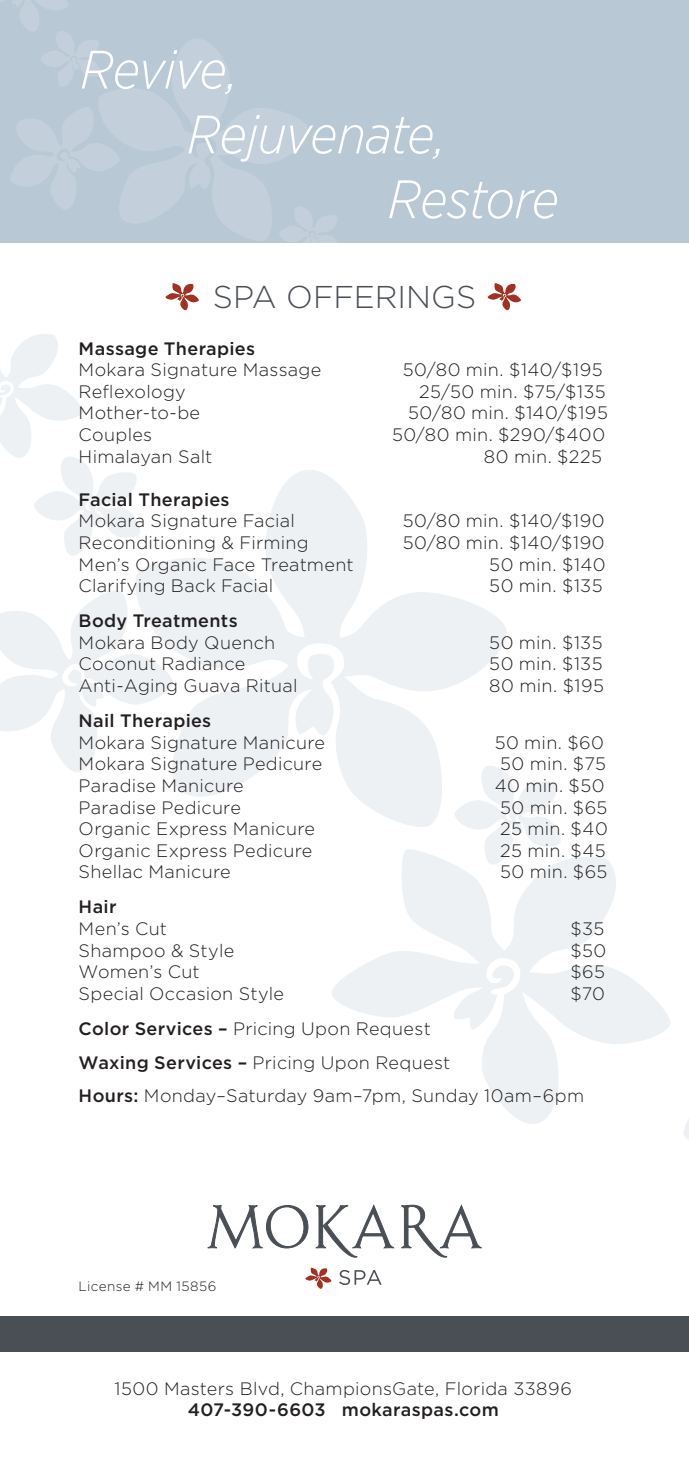
<style>
.page{position:relative;width:689px;height:1458px;background:#fff}
.page>*{position:absolute;margin:0;border:0;box-sizing:border-box;transform-origin:0 0}
.t1{font:italic 300 54px "Gotham Narrow";letter-spacing:-.015em;color:#fff}
.t2{font:300 31.5px "Gotham";color:#4a4f55}
.t3{font:300 18px "Gotham";letter-spacing:.015em;color:#231f20}
.t4{font:500 18px "Gotham";letter-spacing:.015em;color:#231f20}
.t5{font:300 13.5px "Gotham";letter-spacing:.03em;color:#231f20}
.s1{font-weight:500}
</style>
<div class="page">
<svg style="left:135px;top:470px;width:372px;height:357px"></svg>
<svg style="left:454px;top:766px;width:107px;height:83px"></svg>
<svg style="left:683px;top:1121px;width:5px;height:18px"></svg>
<svg style="left:0;top:591px;width:174px;height:181px"></svg>
<svg style="left:332px;top:849px;width:339px;height:275px"></svg>
<svg style="left:0;top:334px;width:142px;height:222px"></svg>
<div style="left:0;top:0;width:688px;height:243px;background:#b9c8d5"></div>
<svg style="left:207px;top:1205px;width:101px;height:44px"></svg>
<svg style="left:401px;top:1205px;width:80px;height:53px"></svg>
<svg style="left:315px;top:1205px;width:79px;height:53px"></svg>
<svg style="left:339px;top:1270px;width:42px;height:15px"></svg>
<svg style="left:305px;top:1267px;width:26px;height:22px"></svg>
<div style="left:0;top:1316px;width:688px;height:35px;background:#4a4f55"></div>
<svg style="left:165px;top:283px;width:34px;height:27px"></svg>
<svg style="left:487px;top:283px;width:34px;height:28px"></svg>
<p class="t1" style="left:80px;top:37px;width:159px">Revive,</p>
<p class="t1" style="left:187px;top:101px;width:260px">Rejuvenate,</p>
<p class="t1" style="left:387px;top:166px;width:173px">Restore</p>
<p class="t2" style="left:213px;top:277px;width:265px">SPA OFFERINGS</p>
<p class="t4" style="left:79px;top:336px;width:178px">Massage Therapies</p>
<p class="t3" style="left:79px;top:358px;width:244px">Mokara Signature Massage</p>
<p class="t3" style="left:403px;top:358px;width:201px">50/80 min. $140/$195</p>
<p class="t3" style="left:79px;top:380px;width:109px">Reflexology</p>
<p class="t3" style="left:419px;top:380px;width:188px">25/50 min. $75/$135</p>
<p class="t3" style="left:79px;top:402px;width:123px">Mother-to-be</p>
<p class="t3" style="left:408px;top:402px;width:201px">50/80 min. $140/$195</p>
<p class="t3" style="left:79px;top:423px;width:75px">Couples</p>
<p class="t3" style="left:392px;top:423px;width:214px">50/80 min. $290/$400</p>
<p class="t3" style="left:79px;top:445px;width:135px">Himalayan Salt</p>
<p class="t3" style="left:484px;top:445px;width:119px">80 min. $225</p>
<p class="t4" style="left:79px;top:488px;width:152px">Facial Therapies</p>
<p class="t3" style="left:79px;top:510px;width:218px">Mokara Signature Facial</p>
<p class="t3" style="left:403px;top:510px;width:203px">50/80 min. $140/$190</p>
<p class="t3" style="left:79px;top:531px;width:232px">Reconditioning &amp; Firming</p>
<p class="t3" style="left:403px;top:531px;width:203px">50/80 min. $140/$190</p>
<p class="t3" style="left:79px;top:553px;width:276px">Men’s Organic Face Treatment</p>
<p class="t3" style="left:489px;top:553px;width:118px">50 min. $140</p>
<p class="t3" style="left:79px;top:574px;width:196px">Clarifying Back Facial</p>
<p class="t3" style="left:489px;top:574px;width:115px">50 min. $135</p>
<p class="t4" style="left:79px;top:609px;width:160px">Body Treatments</p>
<p class="t3" style="left:79px;top:631px;width:198px">Mokara Body Quench</p>
<p class="t3" style="left:489px;top:631px;width:115px">50 min. $135</p>
<p class="t3" style="left:79px;top:653px;width:168px">Coconut Radiance</p>
<p class="t3" style="left:489px;top:653px;width:115px">50 min. $135</p>
<p class="t3" style="left:79px;top:674px;width:220px">Anti-Aging Guava Ritual</p>
<p class="t3" style="left:489px;top:674px;width:116px">80 min. $195</p>
<p class="t4" style="left:79px;top:709px;width:134px">Nail Therapies</p>
<p class="t3" style="left:79px;top:731px;width:248px">Mokara Signature Manicure</p>
<p class="t3" style="left:494px;top:731px;width:111px">50 min. $60</p>
<p class="t3" style="left:79px;top:753px;width:245px">Mokara Signature Pedicure</p>
<p class="t3" style="left:500px;top:753px;width:107px">50 min. $75</p>
<p class="t3" style="left:79px;top:774px;width:166px">Paradise Manicure</p>
<p class="t3" style="left:494px;top:774px;width:111px">40 min. $50</p>
<p class="t3" style="left:79px;top:796px;width:164px">Paradise Pedicure</p>
<p class="t3" style="left:500px;top:796px;width:109px">50 min. $65</p>
<p class="t3" style="left:79px;top:817px;width:238px">Organic Express Manicure</p>
<p class="t3" style="left:500px;top:817px;width:109px">25 min. $40</p>
<p class="t3" style="left:79px;top:839px;width:235px">Organic Express Pedicure</p>
<p class="t3" style="left:500px;top:839px;width:107px">25 min. $45</p>
<p class="t3" style="left:79px;top:861px;width:153px">Shellac Manicure</p>
<p class="t3" style="left:500px;top:861px;width:109px">50 min. $65</p>
<p class="t4" style="left:79px;top:895px;width:39px">Hair</p>
<p class="t3" style="left:79px;top:917px;width:90px">Men’s Cut</p>
<p class="t3" style="left:570px;top:917px;width:36px">$35</p>
<p class="t3" style="left:79px;top:939px;width:157px">Shampoo &amp; Style</p>
<p class="t3" style="left:570px;top:939px;width:37px">$50</p>
<p class="t3" style="left:79px;top:961px;width:123px">Women’s Cut</p>
<p class="t3" style="left:570px;top:961px;width:36px">$65</p>
<p class="t3" style="left:79px;top:982px;width:207px">Special Occasion Style</p>
<p class="t3" style="left:570px;top:982px;width:36px">$70</p>
<p class="t3" style="left:79px;top:1017px;width:354px"><span class="s1">Color Services –</span> Pricing Upon Request</p>
<p class="t3" style="left:79px;top:1051px;width:373px"><span class="s1">Waxing Services –</span> Pricing Upon Request</p>
<p class="t3" style="left:79px;top:1085px;width:507px"><span class="s1">Hours:</span> Monday–Saturday 9am–7pm, Sunday 10am–6pm</p>
<p class="t5" style="left:79px;top:1278px;width:139px">License # MM 15856</p>
<p class="t3" style="left:114px;top:1377px;width:459px">1500 Masters Blvd, ChampionsGate, Florida 33896</p>
<p class="t4" style="left:188px;top:1398px;width:312px">407-390-6603 mokaraspas.com</p>
</div>
